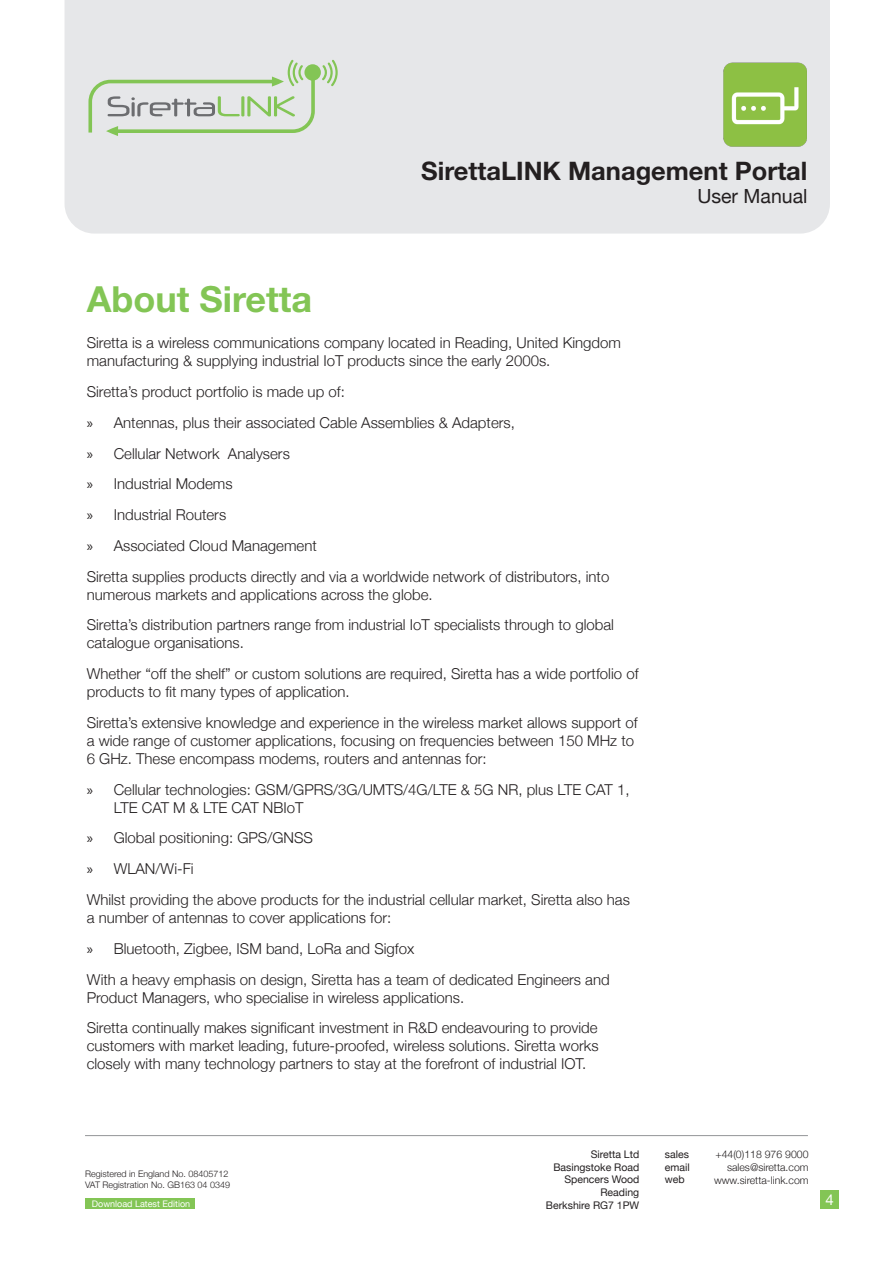
<style>
.page{position:relative;width:893px;height:1263px;background:#fff}
.page>*{position:absolute;margin:0;border:0;box-sizing:border-box;transform-origin:0 0}
.t1{font:700 36px "Helvetica Neue";color:#83c555}
.t2{font:700 25.5px "Helvetica Neue";color:#231f20}
.t3{font:19.5px "Helvetica Neue";color:#231f20}
.t4{font:300 15px/18px "Helvetica Neue";color:#231f20}
.t5{font:15px "Helvetica Neue";color:#fff}
.t6{font:10.5px/12.6px "Helvetica Neue";color:#231f20;text-align:right}
.t7{font:300 10.5px/12.6px "Helvetica Neue";color:#231f20;text-align:right}
.t8{font:300 9px/10.8px "Helvetica Neue";color:#231f20}
.t9{font:9px "Helvetica Neue";color:#fff}
.s1{font-family:"Myriad Pro";font-weight:400}
</style>
<div class="page">
<div style="left:65px;top:0;width:765px;height:234px;background:#e6e7e9"></div>
<hr style="left:85px;top:1135px;width:723px;height:1px;background:#939598">
<div style="left:820px;top:1190px;width:19px;height:19px;background:#83c555"></div>
<img style="left:720px;top:60px;width:90px;height:88px">
<div style="left:85px;top:1198px;width:110px;height:11px;background:#83c555"></div>
<svg style="left:87px;top:60px;width:251px;height:76px;background:#d3ddce"></svg>
<h2 class="t2" style="left:421px;top:155px;width:388px">SirettaLINK Management Portal</h2>
<h3 class="t3" style="left:697px;top:185px;width:112px">User Manual</h3>
<p class="t1" style="left:87px;top:277px;width:227px">About Siretta</p>
<p class="t4" style="left:87px;top:334px;width:536px">Siretta is a wireless communications company located in Reading, United Kingdom manufacturing &amp; supplying industrial IoT products since the early 2000s.</p>
<p class="t4" style="left:87px;top:382px;width:260px">Siretta’s product portfolio is made up of:</p>
<p class="t4" style="left:87px;top:413px;width:430px"><span class="s1">»</span> Antennas, plus their associated Cable Assemblies &amp; Adapters,</p>
<p class="t4" style="left:87px;top:444px;width:205px"><span class="s1">»</span> Cellular Network Analysers</p>
<p class="t4" style="left:87px;top:475px;width:147px"><span class="s1">»</span> Industrial Modems</p>
<p class="t4" style="left:87px;top:505px;width:141px"><span class="s1">»</span> Industrial Routers</p>
<p class="t4" style="left:87px;top:536px;width:232px"><span class="s1">»</span> Associated Cloud Management</p>
<p class="t4" style="left:87px;top:567px;width:524px">Siretta supplies products directly and via a worldwide network of distributors, into numerous markets and applications across the globe.</p>
<p class="t4" style="left:87px;top:616px;width:529px">Siretta’s distribution partners range from industrial IoT specialists through to global catalogue organisations.</p>
<p class="t4" style="left:87px;top:664px;width:553px">Whether “off the shelf” or custom solutions are required, Siretta has a wide portfolio of products to fit many types of application.</p>
<p class="t4" style="left:87px;top:713px;width:552px">Siretta’s extensive knowledge and experience in the wireless market allows support of a wide range of customer applications, focusing on frequencies between 150 MHz to<br>6 GHz. These encompass modems, routers and antennas for:</p>
<p class="t4" style="left:114px;top:780px;width:517px;text-indent:-27px"><span class="s1">»</span> Cellular technologies: GSM/GPRS/3G/UMTS/4G/LTE &amp; 5G NR, plus LTE CAT 1,<br>LTE CAT M &amp; LTE CAT NBIoT</p>
<p class="t4" style="left:87px;top:829px;width:228px"><span class="s1">»</span> Global positioning: GPS/GNSS</p>
<p class="t4" style="left:87px;top:859px;width:108px"><span class="s1">»</span> WLAN/Wi-Fi</p>
<p class="t4" style="left:87px;top:890px;width:545px">Whilst providing the above products for the industrial cellular market, Siretta also has a number of antennas to cover applications for:</p>
<p class="t4" style="left:87px;top:939px;width:329px"><span class="s1">»</span> Bluetooth, Zigbee, ISM band, LoRa and Sigfox</p>
<p class="t4" style="left:87px;top:970px;width:524px">With a heavy emphasis on design, Siretta has a team of dedicated Engineers and<br>Product Managers, who specialise in wireless applications.</p>
<p class="t4" style="left:87px;top:1018px;width:513px;text-align:justify">Siretta continually makes significant investment in R&amp;D endeavouring to provide customers with market leading, future-proofed, wireless solutions. Siretta works closely with many technology partners to stay at the forefront of industrial IOT.</p>
<p class="t8" style="left:85px;top:1168px;width:146px">Registered in England No. 08405712<br>VAT Registration No. GB163 04 0349</p>
<p class="t9" style="left:92px;top:1198px;width:100px">Download Latest Edition</p>
<p class="t6" style="left:546px;top:1148px;width:95px">Siretta Ltd<br>Basingstoke Road<br>Spencers Wood<br>Reading<br>Berkshire RG7 1PW</p>
<p class="t6" style="left:665px;top:1148px;width:26px;text-align:justify">sales email web</p>
<p class="t7" style="left:714px;top:1148px;width:96px">+44(0)118 976 9000 sales@siretta.com www.siretta-link.com</p>
<p class="t5" style="left:825px;top:1190px;width:10px">4</p>
</div>
